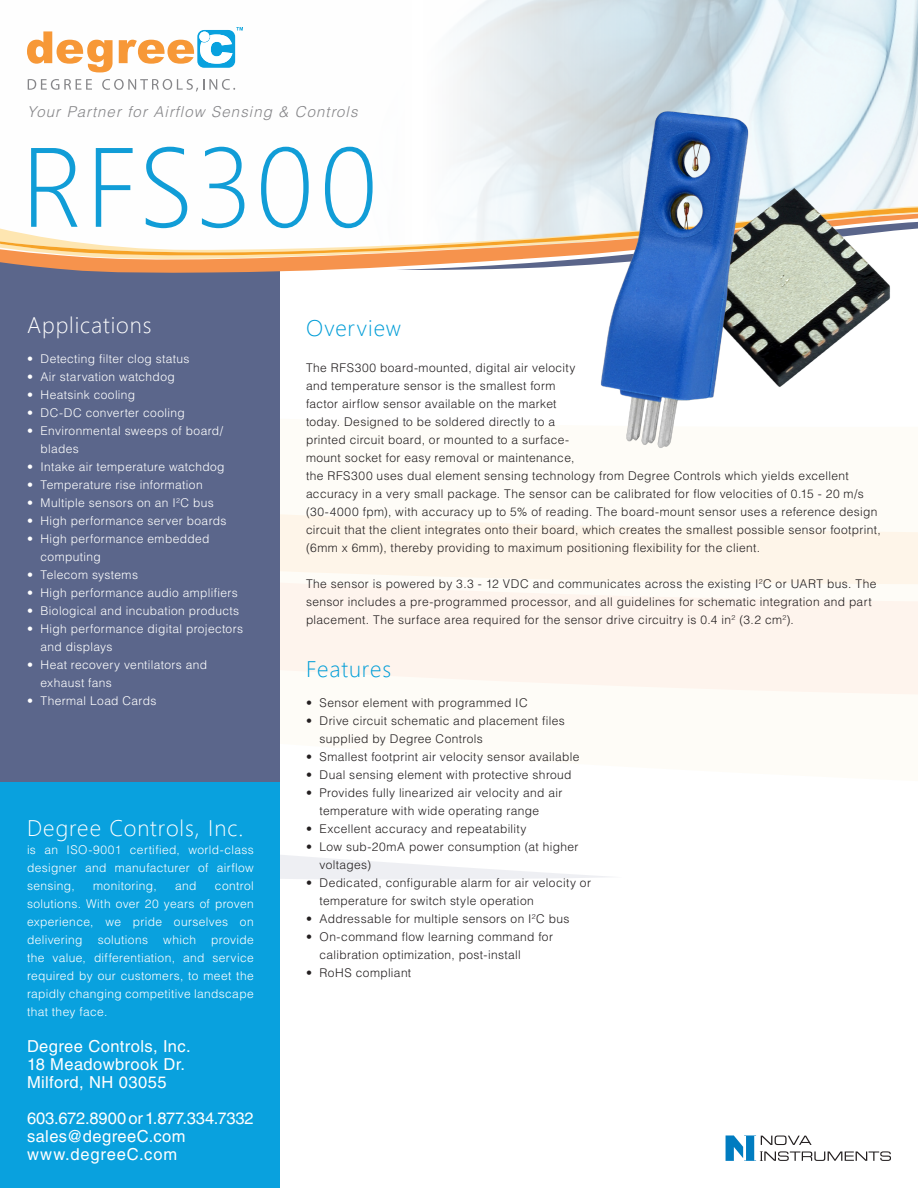
<style>
.page{position:relative;width:918px;height:1188px;background:#fff}
.page>*{position:absolute;margin:0;border:0;box-sizing:border-box;transform-origin:0 0}
.t1{font:300 112.5px "Segoe UI";letter-spacing:.02em;color:#119dd7}
.t2{font:300 22.5px "Segoe UI";letter-spacing:.04em;color:#fff}
.t3{font:300 22.5px "Segoe UI";letter-spacing:.04em;color:#009dd7}
.t4{font:16.5px "Helvetica LT Std";letter-spacing:.025em;color:#fff}
.t5{font:16.5px "Helvetica LT Std";letter-spacing:-.005em;color:#fff}
.t6{font:16.5px "Helvetica LT Std";letter-spacing:.05em;color:#fff}
.t7{font:italic 300 15px "Helvetica LT Std";letter-spacing:.07em;color:#868689}
.t8{font:300 12px/18px "Helvetica LT Std";letter-spacing:.03em;color:#231f20}
.t9{font:300 12px/18px "Helvetica LT Std";letter-spacing:.03em;color:#fff}
</style>
<div class="page">
<svg style="left:279px;top:793px;width:330px;height:91px"></svg>
<svg style="left:279px;top:274px;width:639px;height:424px"></svg>
<svg style="left:726px;top:1135px;width:165px;height:26px"></svg>
<div style="left:0;top:781px;width:279px;height:407px;background:#09a1de"></div>
<div style="left:0;top:261px;width:279px;height:520px;background:#5b668b"></div>
<img style="left:27px;top:0;width:891px;height:201px">
<svg style="left:476px;top:201px;width:106px;height:4px"></svg>
<svg style="left:472px;top:205px;width:446px;height:5px"></svg>
<svg style="left:0;top:210px;width:918px;height:64px"></svg>
<svg style="left:27px;top:31px;width:86px;height:41px"></svg>
<svg style="left:28px;top:79px;width:64px;height:11px"></svg>
<svg style="left:102px;top:79px;width:133px;height:13px"></svg>
<svg style="left:119px;top:27px;width:124px;height:41px"></svg>
<img style="left:768px;top:174px;width:136px;height:226px">
<img style="left:582px;top:96px;width:186px;height:368px">
<p class="t7" style="left:27px;top:103px;width:332px">Your Partner for Airflow Sensing &amp; Controls</p>
<p class="t1" style="left:21px;top:81px;width:358px">RFS300</p>
<p class="t2" style="left:27px;top:304px;width:126px">Applications</p>
<p class="t9" style="left:27px;top:350px;width:164px">• Detecting filter clog status</p>
<p class="t9" style="left:27px;top:368px;width:149px">• Air starvation watchdog</p>
<p class="t9" style="left:27px;top:386px;width:110px">• Heatsink cooling</p>
<p class="t9" style="left:27px;top:404px;width:159px">• DC-DC converter cooling</p>
<p class="t9" style="left:40px;top:422px;width:184px;text-indent:-14px">• Environmental sweeps of board/ blades</p>
<p class="t9" style="left:27px;top:458px;width:199px">• Intake air temperature watchdog</p>
<p class="t9" style="left:27px;top:476px;width:177px">• Temperature rise information</p>
<p class="t9" style="left:27px;top:494px;width:188px">• Multiple sensors on an I<sup>2</sup>C bus</p>
<p class="t9" style="left:27px;top:512px;width:201px">• High performance server boards</p>
<p class="t9" style="left:40px;top:530px;width:171px;text-indent:-14px">• High performance embedded computing</p>
<p class="t9" style="left:27px;top:566px;width:112px">• Telecom systems</p>
<p class="t9" style="left:27px;top:584px;width:212px">• High performance audio amplifiers</p>
<p class="t9" style="left:27px;top:602px;width:214px">• Biological and incubation products</p>
<p class="t9" style="left:40px;top:620px;width:204px;text-indent:-14px">• High performance digital projectors and displays</p>
<p class="t9" style="left:40px;top:656px;width:168px;text-indent:-14px">• Heat recovery ventilators and exhaust fans</p>
<p class="t9" style="left:27px;top:692px;width:131px">• Thermal Load Cards</p>
<p class="t2" style="left:27px;top:807px;width:218px">Degree Controls, Inc.</p>
<p class="t9" style="left:27px;top:841px;width:228px;text-align:justify">is an ISO-9001 certified, world-class designer and manufacturer of airflow sensing,</p>
<p class="t9" style="left:27px;top:877px;width:228px;text-align:justify;text-indent:188px">control solutions. With over 20 years of proven experience, we pride ourselves on delivering</p>
<p class="t9" style="left:93px;top:877px;width:65px">monitoring,</p>
<p class="t9" style="left:175px;top:877px;width:23px">and</p>
<p class="t9" style="left:27px;top:931px;width:228px;text-align:justify;text-indent:184px">provide the value, differentiation, and service required by our customers, to meet the rapidly changing competitive landscape that they face.</p>
<p class="t4" style="left:27px;top:1037px;width:165px">Degree Controls, Inc.</p>
<p class="t4" style="left:27px;top:1055px;width:160px">18 Meadowbrook Dr.</p>
<p class="t4" style="left:27px;top:1073px;width:141px">Milford, NH 03055</p>
<p class="t5" style="left:27px;top:1109px;width:228px">603.672.8900 or 1.877.334.7332</p>
<p class="t4" style="left:27px;top:1127px;width:160px">sales@degreeC.com</p>
<p class="t6" style="left:27px;top:1145px;width:152px">www.degreeC.com</p>
<p class="t9" style="left:98px;top:931px;width:52px">solutions</p>
<p class="t9" style="left:163px;top:931px;width:34px">which</p>
<p class="t3" style="left:306px;top:307px;width:97px">Overview</p>
<p class="t8" style="left:306px;top:359px;width:576px">The RFS300 board-mounted, digital air velocity<br>and temperature sensor is the smallest form<br>factor airflow sensor available on the market<br>today. Designed to be soldered directly to a<br>printed circuit board, or mounted to a surface-<br>mount socket for easy removal or maintenance,<br>the RFS300 uses dual element sensing technology from Degree Controls which yields excellent accuracy in a very small package. The sensor can be calibrated for flow velocities of 0.15 - 20 m/s (30-4000 fpm), with accuracy up to 5% of reading. The board-mount sensor uses a reference design circuit that the client integrates onto their board, which creates the smallest possible sensor footprint, (6mm x 6mm), thereby providing to maximum positioning flexibility for the client.</p>
<p class="t8" style="left:306px;top:575px;width:572px">The sensor is powered by 3.3 - 12 VDC and communicates across the existing I<sup>2</sup>C or UART bus. The sensor includes a pre-programmed processor, and all guidelines for schematic integration and part placement. The surface area required for the sensor drive circuitry is 0.4 in<sup>2</sup> (3.2 cm<sup>2</sup>).</p>
<p class="t3" style="left:306px;top:647px;width:87px">Features</p>
<p class="t8" style="left:306px;top:693px;width:223px">• Sensor element with programmed IC</p>
<p class="t8" style="left:320px;top:711px;width:247px;text-indent:-14px">• Drive circuit schematic and placement files supplied by Degree Controls</p>
<p class="t8" style="left:306px;top:747px;width:275px">• Smallest footprint air velocity sensor available</p>
<p class="t8" style="left:306px;top:765px;width:267px">• Dual sensing element with protective shroud</p>
<p class="t8" style="left:320px;top:783px;width:244px;text-indent:-14px">• Provides fully linearized air velocity and air temperature with wide operating range</p>
<p class="t8" style="left:306px;top:819px;width:222px">• Excellent accuracy and repeatability</p>
<p class="t8" style="left:320px;top:837px;width:260px;text-indent:-14px">• Low sub-20mA power consumption (at higher voltages)</p>
<p class="t8" style="left:320px;top:873px;width:273px;text-indent:-14px">• Dedicated, configurable alarm for air velocity or temperature for switch style operation</p>
<p class="t8" style="left:306px;top:909px;width:265px">• Addressable for multiple sensors on I<sup>2</sup>C bus</p>
<p class="t8" style="left:320px;top:927px;width:235px;text-indent:-14px">• On-command flow learning command for calibration optimization, post-install</p>
<p class="t8" style="left:306px;top:963px;width:107px">• RoHS compliant</p>
</div>
